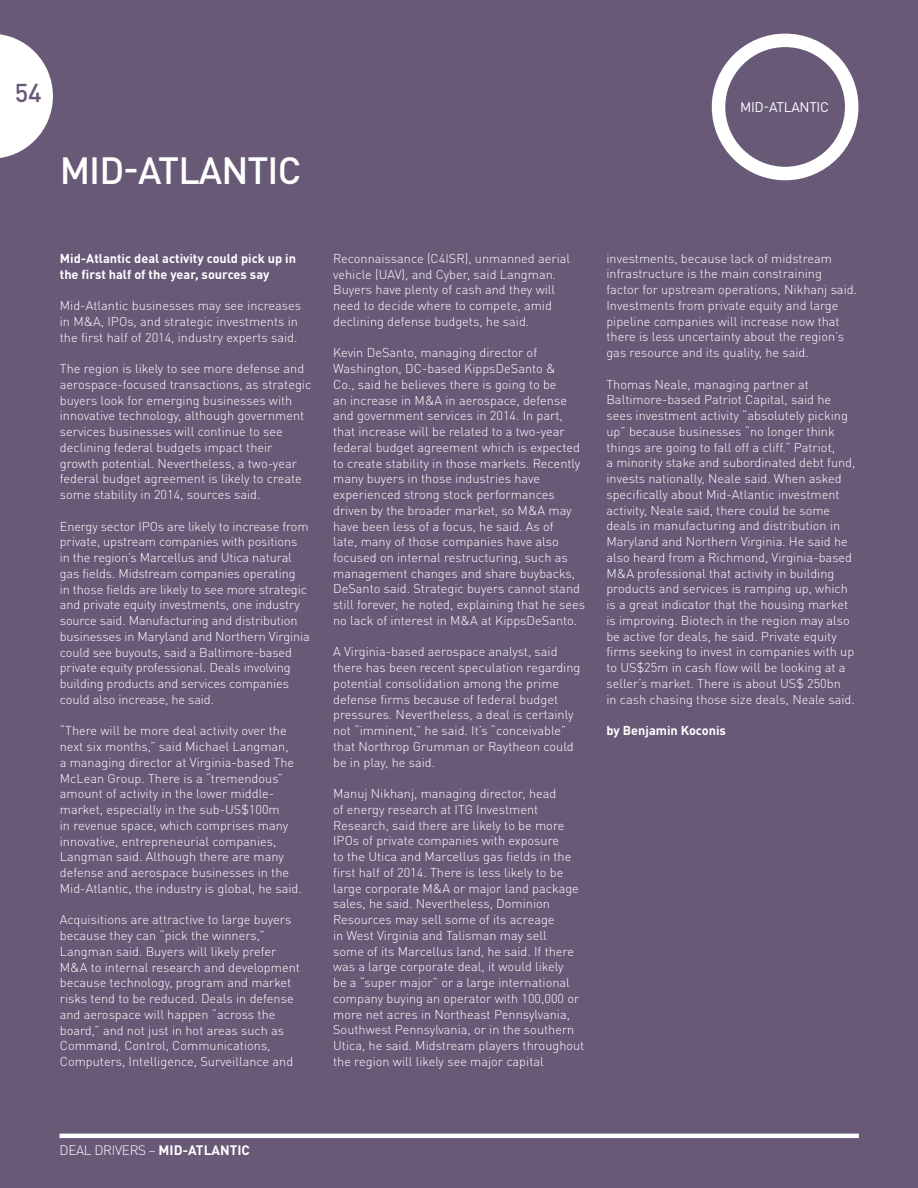
<style>
.page{position:relative;width:918px;height:1188px;background:#685977}
.page>*{position:absolute;margin:0;border:0;box-sizing:border-box;transform-origin:0 0}
.t1{font:500 37.5px "DINOT";letter-spacing:-.025em;color:#fff}
.t2{font:500 25.5px "DINOT";color:#685977}
.t3{font:13.8px "DINOT";color:#fff}
.t4{font:300 13.5px "DINOT";letter-spacing:-.025em;color:#fff}
.t5{font:300 12.75px/15.8px "DINOT";color:#fff}
.t6{font:700 12.75px/15.8px "DINOT";color:#fff}
.s1{font-weight:700}
</style>
<div class="page">
<svg style="left:0;top:34px;width:53px;height:124px"></svg>
<hr style="left:60px;top:1134px;width:799px;height:4px;background:#fff">
<div style="left:712px;top:34px;width:146px;height:146px;border:14px solid #fff;border-radius:50%"></div>
<h2 class="t2" style="left:15px;top:76px;width:28px">54</h2>
<h1 class="t1" style="left:60px;top:147px;width:243px">MID-ATLANTIC</h1>
<p class="t3" style="left:740px;top:99px;width:38px">MID -ATLANTIC</p>
<p class="t6" style="left:60px;top:250px;width:238px">M id-Atlantic deal activity could pick up in the first half of the year, sources say</p>
<p class="t5" style="left:60px;top:298px;width:243px">Mid-Atlantic businesses may see increases in M&amp;A, IPOs, and strategic investments in the first half of 2014, industry experts said.</p>
<p class="t5" style="left:60px;top:361px;width:253px">The region is likely to see more defense and aerospace-focused transactions, as strategic buyers look for emerging businesses with innovative technology, although government services businesses will continue to see declining federal budgets impact their growth potential. Nevertheless, a two-year federal budget agreement is likely to create some stability in 2014, sources said.</p>
<p class="t5" style="left:60px;top:518px;width:251px">Energy sector IPOs are likely to increase from private, upstream companies with positions in the region’s Marcellus and Utica natural gas fields. Midstream companies operating<br>in those fields are likely to see more strategic and private equity investments, one industry source said. Manufacturing and distribution businesses in Maryland and Northern Virginia could see buyouts, said a Baltimore-based private equity professional. Deals involving building products and services companies could also increase, he said.</p>
<p class="t5" style="left:60px;top:723px;width:243px">“There will be more deal activity over the next six months,” said Michael Langman,<br>a managing director at Virginia-based The McLean Group. There is a “tremendous” amount of activity in the lower middle&shy;market, especially in the sub-US$100m<br>in revenue space, which comprises many innovative, entrepreneurial companies, Langman said. Although there are many defense and aerospace businesses in the Mid-Atlantic, the industry is global, he said.</p>
<p class="t5" style="left:60px;top:912px;width:242px">Acquisitions are attractive to large buyers because they can “pick the winners,” Langman said. Buyers will likely prefer M&amp;A to internal research and development because technology, program and market risks tend to be reduced. Deals in defense and aerospace will happen “across the board,” and not just in hot areas such as Command, Control, Communications, Computers, Intelligence, Surveillance and</p>
<p class="t5" style="left:333px;top:250px;width:238px">Reconnaissance (C4ISR), unmanned aerial vehicle (UAV), and Cyber, said Langman.<br>Buyers have plenty of cash and they will need to decide where to compete, amid declining defense budgets, he said.</p>
<p class="t5" style="left:333px;top:345px;width:254px">Kevin DeSanto, managing director of Washington, DC-based KippsDeSanto &amp;<br>Co., said he believes there is going to be<br>an increase in M&amp;A in aerospace, defense and government services in 2014. In part, that increase will be related to a two-year federal budget agreement which is expected to create stability in those markets. Recently many buyers in those industries have experienced strong stock performances driven by the broader market, so M&amp;A may have been less of a focus, he said. As of<br>late, many of those companies have also focused on internal restructuring, such as management changes and share buybacks, DeSanto said. Strategic buyers cannot stand still forever, he noted, explaining that he sees no lack of interest in M&amp;A at KippsDeSanto.</p>
<p class="t5" style="left:333px;top:644px;width:249px">A Virginia-based aerospace analyst, said there has been recent speculation regarding potential consolidation among the prime defense firms because of federal budget pressures. Nevertheless, a deal is certainly not “imminent,” he said. It’s “conceivable” that Northrop Grumman or Raytheon could be in play, he said.</p>
<p class="t5" style="left:333px;top:786px;width:253px">Manuj Nikhanj, managing director, head<br>of energy research at ITG Investment Research, said there are likely to be more IPOs of private companies with exposure<br>to the Utica and Marcellus gas fields in the first half of 2014. There is less likely to be large corporate M&amp;A or major land package sales, he said. Nevertheless, Dominion Resources may sell some of its acreage<br>in West Virginia and Talisman may sell<br>some of its Marcellus land, he said. If there was a large corporate deal, it would likely<br>be a “super major” or a large international company buying an operator with 100,000 or more net acres in Northeast Pennsylvania, Southwest Pennsylvania, or in the southern Utica, he said. Midstream players throughout the region will likely see major capital</p>
<p class="t5" style="left:606px;top:250px;width:252px">investments, because lack of midstream infrastructure is the main constraining factor for upstream operations, Nikhanj said.<br>Investments from private equity and large pipeline companies will increase now that there is less uncertainty about the region’s gas resource and its quality, he said.</p>
<p class="t5" style="left:606px;top:376px;width:250px">Thomas Neale, managing partner at Baltimore-based Patriot Capital, said he sees investment activity “absolutely picking up” because businesses “no longer think things are going to fall off a cliff.” Patriot,<br>a minority stake and subordinated debt fund, invests nationally, Neale said. When asked specifically about Mid-Atlantic investment activity, Neale said, there could be some deals in manufacturing and distribution in Maryland and Northern Virginia. He said he also heard from a Richmond, Virginia-based M&amp;A professional that activity in building products and services is ramping up, which is a great indicator that the housing market is improving. Biotech in the region may also be active for deals, he said. Private equity firms seeking to invest in companies with up to US$25m in cash flow will be looking at a seller’s market. There is about US$ 250bn<br>in cash chasing those size deals, Neale said.</p>
<p class="t6" style="left:606px;top:722px;width:121px">by Benjamin Koconis</p>
<p class="t4" style="left:60px;top:1142px;width:191px">DEAL DRIVERS – <span class="s1">M ID-ATLANTIC</span></p>
</div>
